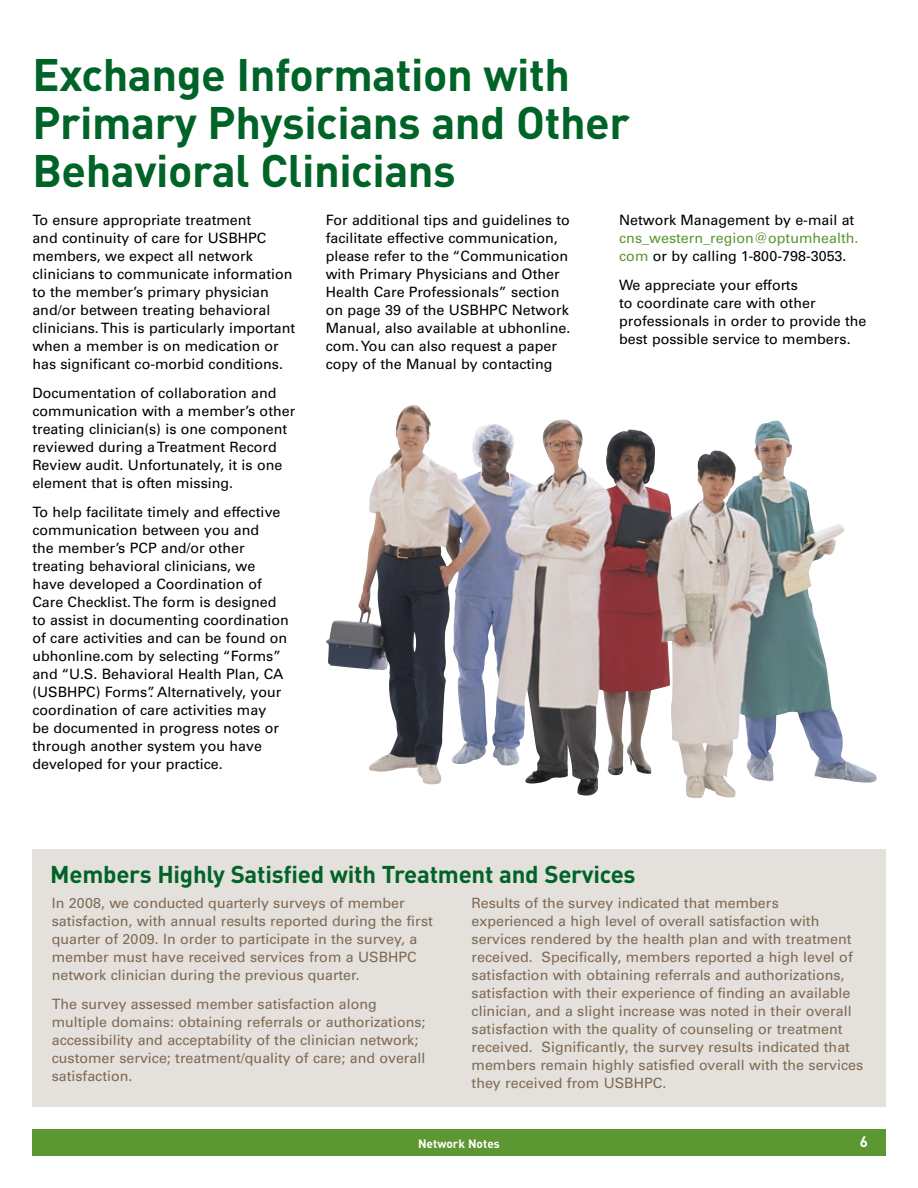
<style>
.page{position:relative;width:918px;height:1188px;background:#fff}
.page>*{position:absolute;margin:0;border:0;box-sizing:border-box;transform-origin:0 0}
.t1{font:700 45px/48px "DIN";letter-spacing:-.01em;color:#006327}
.t2{font:700 24px "DIN";letter-spacing:-.01em;color:#006327}
.t3{font:700 15px "DIN";color:#fff}
.t4{font:14.25px/18px "Univers";color:#000}
.t5{font:14.25px/18px "Univers";color:#7d6a55}
.t6{font:14.25px/18px "Univers";color:#5d9732}
.t7{font:700 12px "DIN";color:#fff}
.s1{color:#000}
</style>
<div class="page">
<div style="left:32px;top:1129px;width:854px;height:27px;background:#5d9732"></div>
<img style="left:409px;top:405px;width:468px;height:393px">
<img style="left:326px;top:406px;width:199px;height:379px">
<div style="left:32px;top:850px;width:854px;height:257px;background:#e4e0db"></div>
<h1 class="t1" style="left:32px;top:49px;width:599px">Exchange Information with<br>Primary Physicians and Other<br>Behavioral Clinicians</h1>
<p class="t4" style="left:32px;top:211px;width:264px">To ensure appropriate treatment<br>and continuity of care for USBHPC members, we expect all network clinicians to communicate information to the member’s primary physician and/or between treating behavioral clinicians. This is particularly important when a member is on medication or has significant co-morbid conditions.</p>
<p class="t4" style="left:32px;top:384px;width:264px">Documentation of collaboration and communication with a member’s other treating clinician(s) is one component reviewed during a Treatment Record Review audit. Unfortunately, it is one element that is often missing.</p>
<p class="t4" style="left:32px;top:503px;width:258px">To help facilitate timely and effective communication between you and<br>the member’s PCP and/or other treating behavioral clinicians, we have developed a Coordination of Care Checklist. The form is designed to assist in documenting coordination of care activities and can be found on ubhonline.com by selecting “Forms” and “U.S. Behavioral Health Plan, CA (USBHPC) Forms”. Alternatively, your coordination of care activities may<br>be documented in progress notes or through another system you have developed for your practice.</p>
<p class="t4" style="left:326px;top:211px;width:246px">For additional tips and guidelines to facilitate effective communication, please refer to the “Communication with Primary Physicians and Other Health Care Professionals” section on page 39 of the USBHPC Network Manual, also available at ubhonline. com. You can also request a paper copy of the Manual by contacting</p>
<p class="t4" style="left:619px;top:211px;width:237px">Network Management by e-mail at</p>
<p class="t6" style="left:619px;top:229px;width:241px">cns_western_region@optumhealth. com <span class="s1">or by calling 1-800-798-3053.</span></p>
<p class="t4" style="left:619px;top:276px;width:249px">We appreciate your efforts<br>to coordinate care with other professionals in order to provide the best possible service to members.</p>
<h2 class="t2" style="left:50px;top:859px;width:587px">Members Highly Satisfied with Treatment and Services</h2>
<p class="t5" style="left:52px;top:894px;width:383px">In 2008, we conducted quarterly surveys of member satisfaction, with annual results reported during the first quarter of 2009. In order to participate in the survey, a member must have received services from a USBHPC network clinician during the previous quarter.</p>
<p class="t5" style="left:52px;top:995px;width:375px">The survey assessed member satisfaction along multiple domains: obtaining referrals or authorizations; accessibility and acceptability of the clinician network; customer service; treatment/quality of care; and overall satisfaction.</p>
<p class="t5" style="left:472px;top:894px;width:393px">Results of the survey indicated that members experienced a high level of overall satisfaction with services rendered by the health plan and with treatment received. Specifically, members reported a high level of satisfaction with obtaining referrals and authorizations, satisfaction with their experience of finding an available clinician, and a slight increase was noted in their overall satisfaction with the quality of counseling or treatment received. Significantly, the survey results indicated that members remain highly satisfied overall with the services they received from USBHPC.</p>
<p class="t7" style="left:418px;top:1136px;width:83px">Network Notes</p>
<p class="t3" style="left:860px;top:1132px;width:10px">6</p>
</div>
